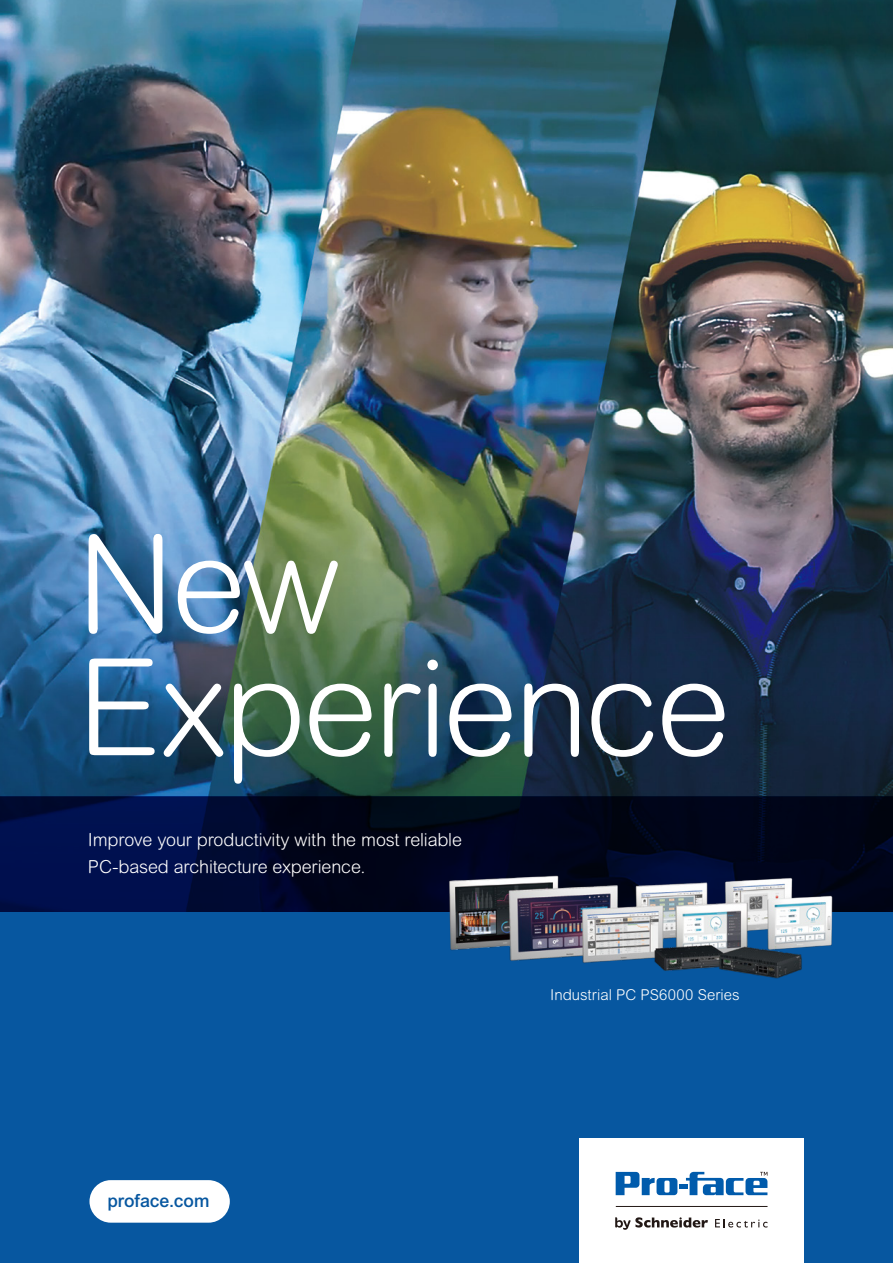
<style>
.page{position:relative;width:893px;height:1263px;background:#fff}
.page>*{position:absolute;margin:0;border:0;box-sizing:border-box;transform-origin:0 0}
.t1{font:300 135px/123px "Arial Rounded MT Std";letter-spacing:-.025em;color:#fff}
.t2{font:300 18px/27px "Arial Rounded MT Std";letter-spacing:-.01em;color:#fff}
.t3{font:500 18px "Arial MT Std";color:#0757a0}
.t4{font:300 15px "Arial Rounded MT Std";letter-spacing:.005em;color:#fff}
</style>
<div class="page">
<img style="left:0;top:0;width:893px;height:797px">
<div style="left:0;top:797px;width:893px;height:466px;background:#0757a0"></div>
<svg style="left:0;top:797px;width:893px;height:114px;fill:#00051d"></svg>
<div style="left:579px;top:1138px;width:225px;height:125px;background:#fff"></div>
<div style="left:89px;top:1180px;width:141px;height:43px;background:#fff;border-radius:21px"></div>
<img style="left:419px;top:854px;width:432px;height:125px">
<svg style="left:615px;top:1217px;width:93px;height:13px"></svg>
<svg style="left:715px;top:1219px;width:52px;height:8px"></svg>
<hr style="left:616px;top:1206px;width:151px;height:1px;background:#221815">
<div style="left:679px;top:1184px;width:9px;height:5px;background:#005bac"></div>
<svg style="left:616px;top:1172px;width:61px;height:23px"></svg>
<svg style="left:686px;top:1172px;width:81px;height:23px"></svg>
<h1 class="t1" style="left:77px;top:523px;width:655px">New<br>Experience</h1>
<p class="t2" style="left:88px;top:826px;width:376px">Improve your productivity with the most reliable<br>PC-based architecture experience.</p>
<p class="t3" style="left:107px;top:1190px;width:104px">proface.com</p>
<p class="t4" style="left:550px;top:986px;width:191px">Industrial PC PS6000 Series</p>
</div>
